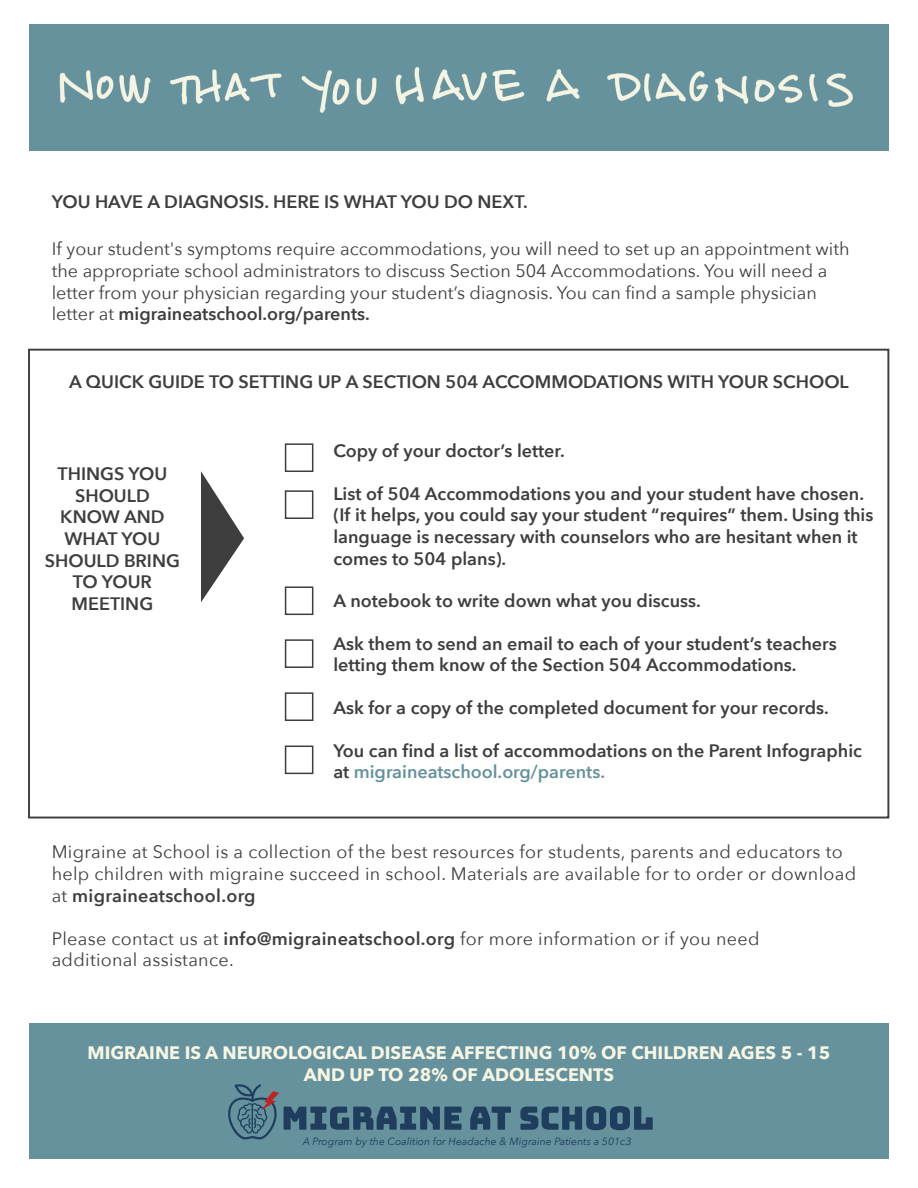
<style>
.page{position:relative;width:918px;height:1188px;background:#fff}
.page>*{position:absolute;margin:0;border:0;box-sizing:border-box;transform-origin:0 0}
.t1{font:600 18px/21.6px "Avenir Next";color:#3e3e3f}
.t2{font:18px/21.6px "Avenir Next";color:#3e3e3f}
.t3{font:18px/21.6px "Avenir Next";letter-spacing:.02em;color:#3e3e3f}
.t4{font:700 18px/21.6px "Avenir Next";color:#f7f6e4;text-align:center}
.t5{font:italic 10.5px "Avenir Next";color:#1f3e5d}
.s1{font-weight:600}
.s2{color:#66929d}
</style>
<div class="page">
<div style="left:29px;top:25px;width:859px;height:126px;background:#66929d"></div>
<div style="left:29px;top:1024px;width:860px;height:135px;background:#66929d"></div>
<div style="left:285px;top:443px;width:28px;height:29px;border:2px solid #3e3e3f"></div>
<div style="left:285px;top:490px;width:28px;height:29px;border:2px solid #3e3e3f"></div>
<div style="left:285px;top:586px;width:28px;height:29px;border:2px solid #3e3e3f"></div>
<div style="left:285px;top:639px;width:28px;height:29px;border:2px solid #3e3e3f"></div>
<div style="left:285px;top:692px;width:28px;height:29px;border:2px solid #3e3e3f"></div>
<div style="left:285px;top:746px;width:28px;height:28px;border:2px solid #3e3e3f"></div>
<svg style="left:201px;top:471px;width:43px;height:131px"></svg>
<svg style="left:470px;top:1107px;width:41px;height:23px"></svg>
<svg style="left:520px;top:1106px;width:133px;height:24px"></svg>
<svg style="left:228px;top:1084px;width:234px;height:55px"></svg>
<img style="left:59px;top:67px;width:794px;height:46px">
<p class="t1" style="left:52px;top:190px;width:478px">YOU HAVE A DIAGNOSIS. HERE IS WHAT YOU DO NEXT.</p>
<p class="t2" style="left:52px;top:238px;width:799px">If your student's symptoms require accommodations, you will need to set up an appointment with the appropriate school administrators to discuss Section 504 Accommodations. You will need a letter from your physician regarding your student’s diagnosis. You can find a sample physician letter at <span class="s1">migraineatschool.org/parents.</span></p>
<p class="t1" style="left:69px;top:370px;width:781px">A QUICK GUIDE TO SETTING UP A SECTION 504 ACCOMMODATIONS WITH YOUR SCHOOL</p>
<p class="t1" style="left:45px;top:463px;width:137px;text-align:center">THINGS YOU<br>SHOULD<br>KNOW AND<br>WHAT YOU<br>SHOULD BRING<br>TO YOUR<br>MEETING</p>
<p class="t1" style="left:333px;top:440px;width:233px">Copy of your doctor’s letter.</p>
<p class="t1" style="left:333px;top:482px;width:542px">List of 504 Accommodations you and your student have chosen. (If it helps, you could say your student “requires” them. Using this language is necessary with counselors who are hesitant when it comes to 504 plans).</p>
<p class="t1" style="left:333px;top:590px;width:369px">A notebook to write down what you discuss.</p>
<p class="t1" style="left:333px;top:632px;width:505px">Ask them to send an email to each of your student’s teachers letting them know of the Section 504 Accommodations.</p>
<p class="t1" style="left:333px;top:696px;width:497px">Ask for a copy of the completed document for your records.</p>
<p class="t1" style="left:333px;top:739px;width:530px">You can find a list of accommodations on the Parent Infographic at <span class="s2">migraineatschool.org/parents.</span></p>
<p class="t3" style="left:52px;top:841px;width:806px">Migraine at School is a collection of the best resources for students, parents and educators to help children with migraine succeed in school. Materials are available for to order or download at <span class="s1">migraineatschool.org</span></p>
<p class="t3" style="left:52px;top:927px;width:709px">Please contact us at <span class="s1">info@migraineatschool.org</span> for more information or if you need additional assistance.</p>
<p class="t4" style="left:88px;top:1042px;width:744px">MIGRAINE IS A NEUROLOGICAL DISEASE AFFECTING 10% OF CHILDREN AGES 5 - 15<br>AND UP TO 28% OF ADOLESCENTS</p>
<p class="t5" style="left:303px;top:1133px;width:330px">A Program by the Coalition for Headache &amp; Migraine Patients a 501c3</p>
</div>
